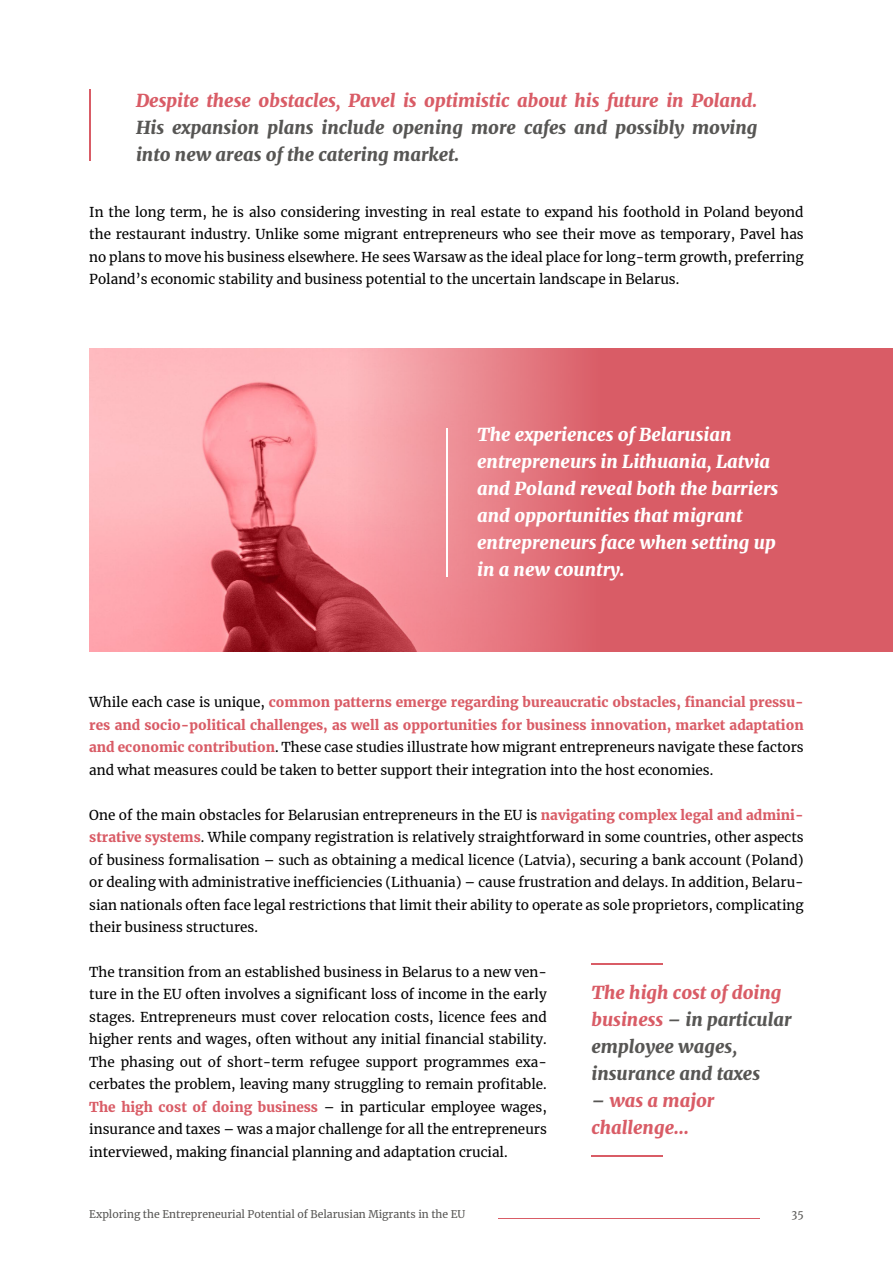
<style>
.page{position:relative;width:893px;height:1263px;background:#fff}
.page>*{position:absolute;margin:0;border:0;box-sizing:border-box;transform-origin:0 0}
.t1{font:italic 900 18px/27px "Merriweather";color:#575654}
.t2{font:italic 900 18px/27px "Merriweather";color:#fff}
.t3{font:italic 900 18px/27px "Merriweather";color:#d95c66}
.t4{font:13.5px/22.5px "Merriweather";color:#000;text-align:justify}
.t5{font:900 13.5px/22.5px "Merriweather";color:#d95c66;text-align:justify}
.t6{font:10.5px "Merriweather";color:#575654}
.s1{font-weight:400;color:#000}
.s2{font-weight:900;color:#d95c66}
.s3{color:#d95c66}
.s4{color:#575654}
</style>
<div class="page">
<hr style="left:591px;top:1155px;width:72px;height:2px;background:#d95c66">
<hr style="left:591px;top:963px;width:72px;height:2px;background:#d95c66">
<hr style="left:89px;top:89px;width:2px;height:72px;background:#d95c66">
<div style="left:89px;top:348px;width:804px;height:304px;background:#d95c66"></div>
<img style="left:89px;top:348px;width:485px;height:304px">
<hr style="left:446px;top:428px;width:2px;height:148px;background:#fff">
<hr style="left:498px;top:1218px;width:262px;height:1px;background:#d95c66">
<h1 class="t3" style="left:136px;top:86px;width:623px">Despite these obstacles, Pavel is optimistic about his future in Poland.</h1>
<h1 class="t1" style="left:136px;top:113px;width:623px">His expansion plans include opening more cafes and possibly moving into new areas of the catering market.</h1>
<p class="t4" style="left:89px;top:200px;width:716px">In the long term, he is also considering investing in real estate to expand his foothold in Poland beyond the restaurant industry. Unlike some migrant entrepreneurs who see their move as temporary, Pavel has no plans to move his business elsewhere. He sees Warsaw as the ideal place for long-term growth, preferring Poland’s economic stability and business potential to the uncertain landscape in Belarus.</p>
<h1 class="t2" style="left:477px;top:421px;width:303px">The experiences of Belarusian entrepreneurs in Lithuania, Latvia and Poland reveal both the barriers and opportunities that migrant entrepreneurs face when setting up in a new country.</h1>
<p class="t5" style="left:89px;top:690px;width:716px"><span class="s1">While each case is unique,</span> common patterns emerge regarding bureaucratic obstacles, financial pressu&shy;res and socio-political challenges, as well as opportunities for business innovation, market adaptation and economic contribution<span class="s1">. These case studies illustrate how migrant entrepreneurs navigate these factors and what measures could be taken to better support their integration into the host economies.</span></p>
<p class="t4" style="left:89px;top:803px;width:716px">One of the main obstacles for Belarusian entrepreneurs in the EU is <span class="s2">navigating complex legal and admini&shy;strative systems</span>. While company registration is relatively straightforward in some countries, other aspects of business formalisation – such as obtaining a medical licence (Latvia), securing a bank account (Poland) or dealing with administrative inefficiencies (Lithuania) – cause frustration and delays. In addition, Belaru&shy;sian nationals often face legal restrictions that limit their ability to operate as sole proprietors, complicating their business structures.</p>
<p class="t4" style="left:89px;top:960px;width:459px">The transition from an established business in Belarus to a new ven&shy;ture in the EU often involves a significant loss of income in the early stages. Entrepreneurs must cover relocation costs, licence fees and higher rents and wages, often without any initial financial stability.<br>The phasing out of short-term refugee support programmes exa&shy;cerbates the problem, leaving many struggling to remain profitable.<br><span class="s2">The high cost of doing business</span> – in particular employee wages, insurance and taxes – was a major challenge for all the entrepreneurs interviewed, making financial planning and adaptation crucial.</p>
<h1 class="t1" style="left:591px;top:979px;width:202px"><span class="s3">The high cost of doing business</span> – in particular employee wages, insurance and taxes</h1>
<h1 class="t3" style="left:591px;top:1087px;width:124px"><span class="s4">–</span> was a major challenge...</h1>
<p class="t6" style="left:89px;top:1207px;width:378px">Exploring the Entrepreneurial Potential of Belarusian Migrants in the EU</p>
<p class="t6" style="left:792px;top:1207px;width:14px">35</p>
</div>
